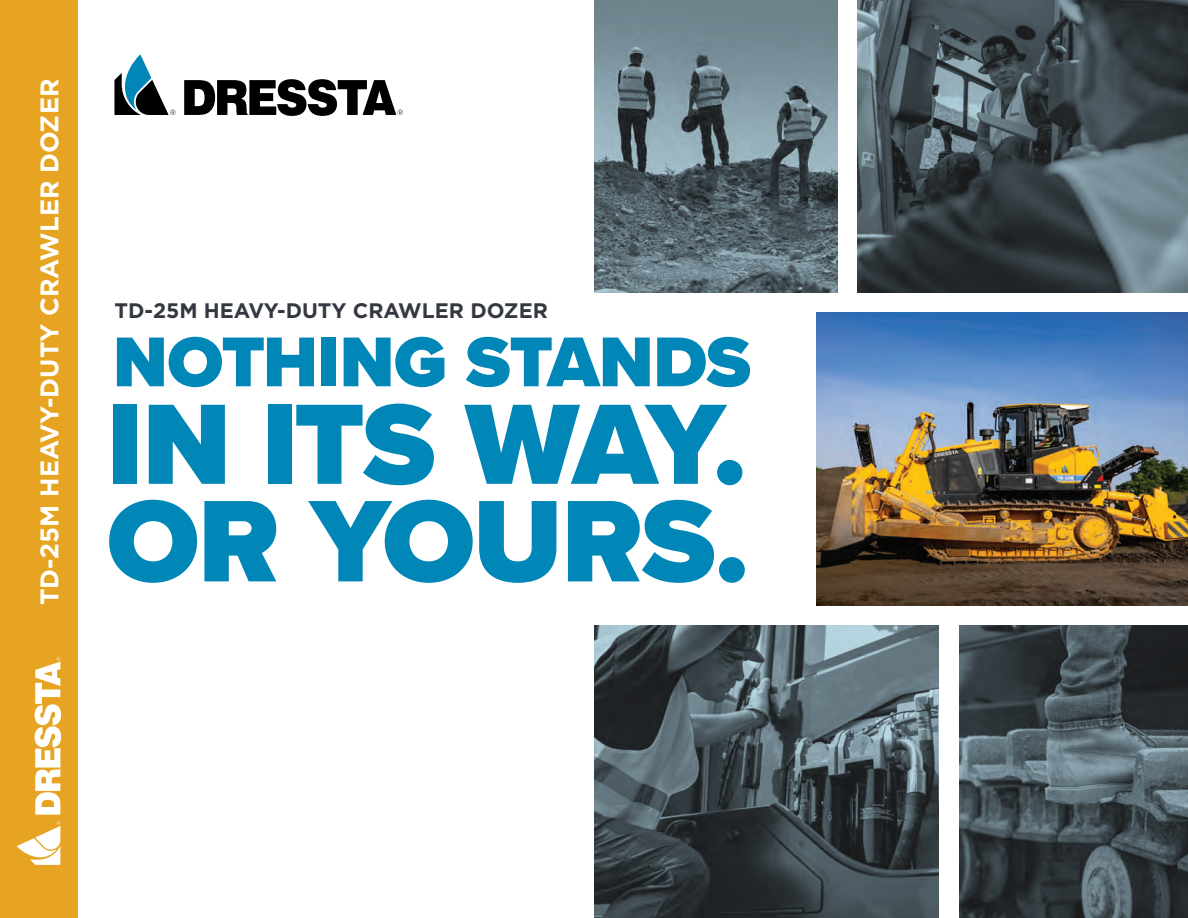
<style>
.page{position:relative;width:1188px;height:918px;background:#fff}
.page>*{position:absolute;margin:0;border:0;box-sizing:border-box;transform-origin:0 0}
.t1{font:900 120.45px "Proxima Nova";letter-spacing:-.015em;color:#0087b8}
.t2{font:900 118.5px "Proxima Nova";letter-spacing:-.035em;color:#0087b8}
.t3{font:900 73.05px "Proxima Nova";letter-spacing:-.01em;color:#0087b8}
.t4{font:700 25.5px "Gotham";color:#fff}
.t5{font:700 21px "Gotham";color:#343841}
</style>
<div class="page">
<div style="left:0;top:0;width:78px;height:918px;background:#e6a422"></div>
<img style="left:816px;top:313px;width:372px;height:292px">
<svg style="left:17px;top:821px;width:43px;height:44px"></svg>
<svg style="left:35px;top:657px;width:26px;height:158px"></svg>
<svg style="left:114px;top:54px;width:62px;height:61px"></svg>
<svg style="left:184px;top:79px;width:219px;height:37px"></svg>
<svg style="left:959px;top:625px;width:229px;height:293px;background:#404b51"></svg>
<svg style="left:594px;top:625px;width:345px;height:293px;background:#455257"></svg>
<svg style="left:594px;top:0;width:243px;height:293px;background:#65777f"></svg>
<svg style="left:857px;top:0;width:331px;height:293px;background:#455157"></svg>
<p class="t4" style="left:32px;top:605px;width:528px;rotate:-90deg">TD-25M HEAVY-DUTY CRAWLER DOZER</p>
<p class="t5" style="left:114px;top:297px;width:435px">TD-25M HEAVY-DUTY CRAWLER DOZER</p>
<h3 class="t3" style="left:113px;top:307px;width:639px">NOTHING STANDS</h3>
<h2 class="t2" style="left:107px;top:356px;width:641px">IN ITS WAY.</h2>
<h1 class="t1" style="left:107px;top:451px;width:644px">OR YOURS.</h1>
</div>
